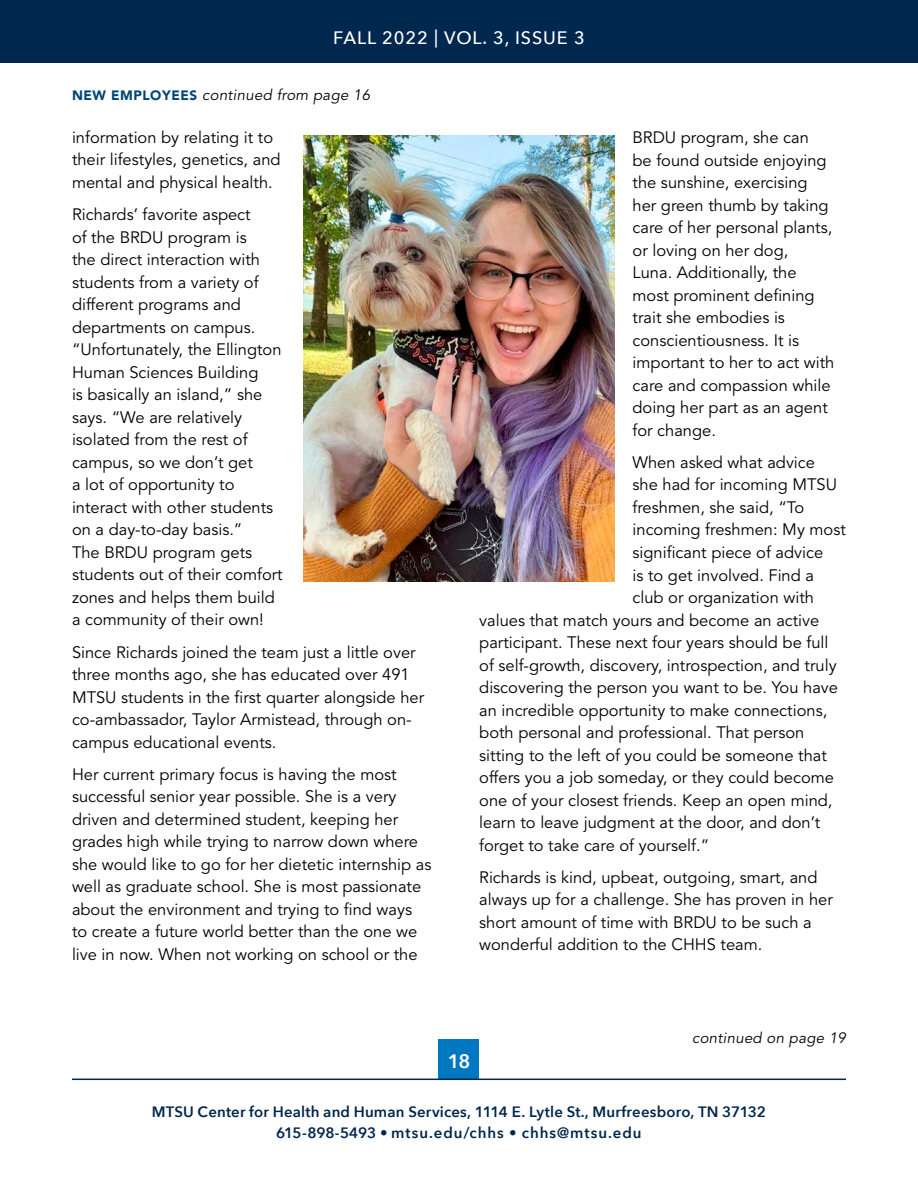
<style>
.page{position:relative;width:918px;height:1188px;background:#fff}
.page>*{position:absolute;margin:0;border:0;box-sizing:border-box;transform-origin:0 0}
.t1{font:600 19.5px "Avenir Next";color:#fff}
.t2{font:500 18px "Avenir Next";letter-spacing:.05em;color:#fff}
.t3{font:16.5px/22.5px "Avenir LT Std";color:#000}
.t4{font:600 15px/21px "Avenir Next";letter-spacing:.01em;color:#00274e;text-align:center}
.t5{font:italic 15px "Avenir LT Std";letter-spacing:.02em;color:#000}
.s1{font-weight:900;font-style:normal;font-size:13.5px;color:#004676}
</style>
<div class="page">
<div style="left:0;top:0;width:918px;height:63px;background:#00274e"></div>
<div style="left:439px;top:1040px;width:40px;height:40px;background:#0078c1"></div>
<hr style="left:72px;top:1079px;width:774px;height:1px;background:#00274e">
<img style="left:303px;top:135px;width:312px;height:446px">
<p class="t2" style="left:333px;top:22px;width:253px">FALL 2022 | VOL. 3, ISSUE 3</p>
<p class="t5" style="left:72px;top:86px;width:300px"><span class="s1">NEW EMPLOYEES</span> continued from page 16</p>
<p class="t3" style="left:72px;top:127px;width:210px">information by relating it to their lifestyles, genetics, and mental and physical health.</p>
<p class="t3" style="left:72px;top:204px;width:212px">Richards’ favorite aspect<br>of the BRDU program is<br>the direct interaction with students from a variety of different programs and departments on campus. “Unfortunately, the Ellington<br>Human Sciences Building<br>is basically an island,” she says. “We are relatively isolated from the rest of campus, so we don’t get<br>a lot of opportunity to interact with other students on a day-to-day basis.”<br>The BRDU program gets students out of their comfort zones and helps them build a community of their own!</p>
<p class="t3" style="left:72px;top:641px;width:354px">Since Richards joined the team just a little over three months ago, she has educated over 491<br>MTSU students in the first quarter alongside her co-ambassador, Taylor Armistead, through on&shy;campus educational events.</p>
<p class="t3" style="left:72px;top:763px;width:361px">Her current primary focus is having the most successful senior year possible. She is a very driven and determined student, keeping her grades high while trying to narrow down where she would like to go for her dietetic internship as well as graduate school. She is most passionate about the environment and trying to find ways<br>to create a future world better than the one we live in now. When not working on school or the</p>
<p class="t3" style="left:633px;top:127px;width:203px">BRDU program, she can<br>be found outside enjoying the sunshine, exercising her green thumb by taking care of her personal plants, or loving on her dog,<br>Luna. Additionally, the most prominent defining trait she embodies is conscientiousness. It is important to her to act with care and compassion while doing her part as an agent for change.</p>
<p class="t3" style="left:633px;top:452px;width:184px">When asked what advice</p>
<p class="t3" style="left:633px;top:474px;width:206px">she had for incoming MTSU</p>
<p class="t3" style="left:633px;top:497px;width:173px">freshmen, she said, “To</p>
<p class="t3" style="left:633px;top:519px;width:215px">incoming freshmen: My most</p>
<p class="t3" style="left:633px;top:542px;width:192px">significant piece of advice</p>
<p class="t3" style="left:633px;top:564px;width:183px">is to get involved. Find a</p>
<p class="t3" style="left:633px;top:587px;width:183px">club or organization with</p>
<p class="t3" style="left:479px;top:609px;width:342px">values that match yours and become an active</p>
<p class="t3" style="left:479px;top:632px;width:351px">participant. These next four years should be full</p>
<p class="t3" style="left:479px;top:654px;width:359px">of self-growth, discovery, introspection, and truly</p>
<p class="t3" style="left:479px;top:677px;width:360px">discovering the person you want to be. You have</p>
<p class="t3" style="left:479px;top:699px;width:350px">an incredible opportunity to make connections,</p>
<p class="t3" style="left:479px;top:722px;width:327px">both personal and professional. That person</p>
<p class="t3" style="left:479px;top:744px;width:349px">sitting to the left of you could be someone that</p>
<p class="t3" style="left:479px;top:767px;width:356px">offers you a job someday, or they could become</p>
<p class="t3" style="left:479px;top:789px;width:355px">one of your closest friends. Keep an open mind,</p>
<p class="t3" style="left:479px;top:812px;width:343px">learn to leave judgment at the door, and don’t</p>
<p class="t3" style="left:479px;top:834px;width:232px">forget to take care of yourself.”</p>
<p class="t3" style="left:479px;top:866px;width:355px">Richards is kind, upbeat, outgoing, smart, and always up for a challenge. She has proven in her short amount of time with BRDU to be such a wonderful addition to the CHHS team.</p>
<p class="t1" style="left:448px;top:1044px;width:24px">18</p>
<p class="t5" style="left:692px;top:1029px;width:155px">continued on page 19</p>
<p class="t4" style="left:152px;top:1100px;width:616px">MTSU Center for Health and Human Services, 1114 E. Lytle St., Murfreesboro, TN 37132<br>615-898-5493 • mtsu.edu/chhs • chhs@mtsu.edu</p>
</div>
